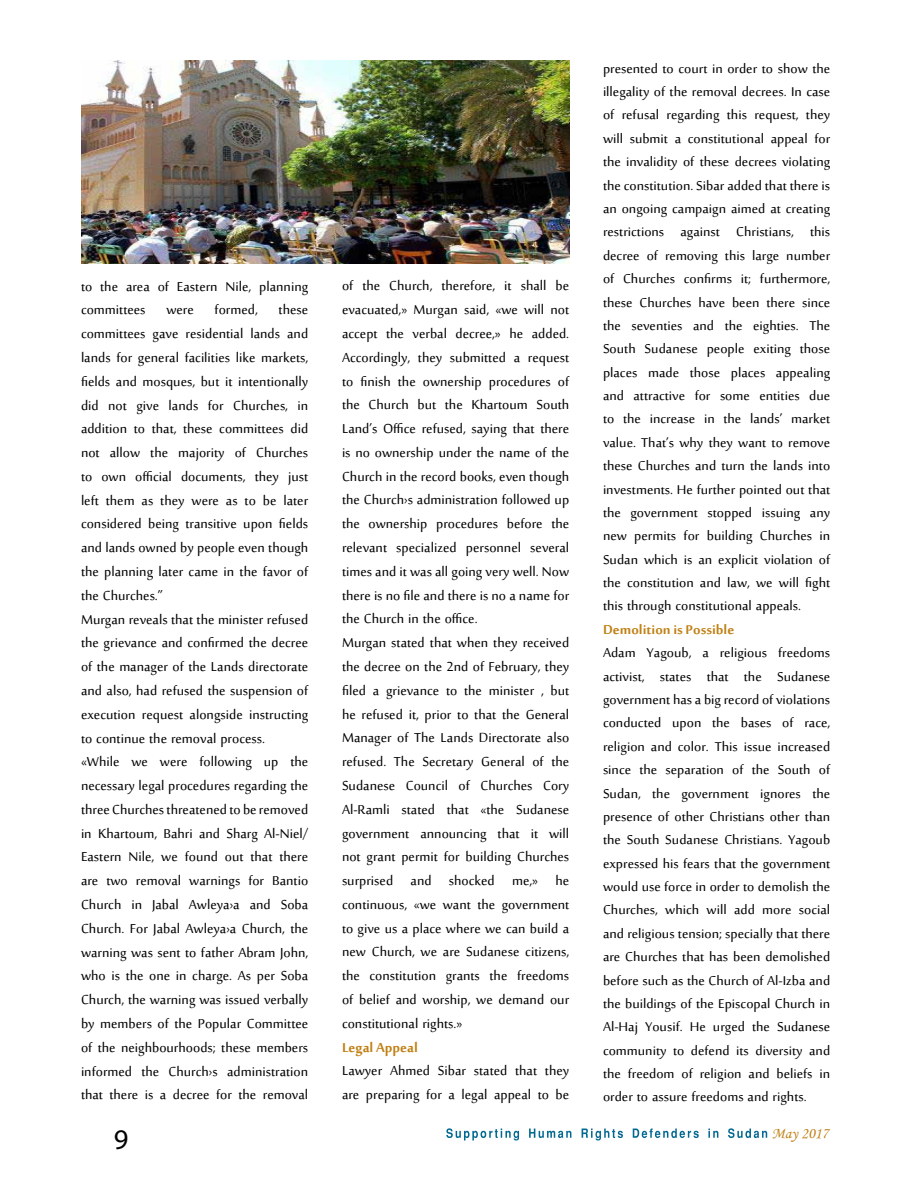
<style>
.page{position:relative;width:918px;height:1188px;background:#fff}
.page>*{position:absolute;margin:0;border:0;box-sizing:border-box;transform-origin:0 0}
.t1{font:28.5px "Myriad Pro";color:#000}
.t2{font:17.85px/23.9px "Sakkal Majalla";color:#000}
.t3{font:700 17.85px "Sakkal Majalla";color:#c08014}
.t4{font:17.55px/23.4px "Sakkal Majalla";color:#000;text-align:justify}
.t5{font:700 17.55px "Sakkal Majalla";color:#c08014}
.t6{font:15.6px "Monotype Corsiva";color:#c08016}
</style>
<div class="page">
<svg style="left:446px;top:1128px;width:321px;height:13px"></svg>
<img style="left:81px;top:61px;width:488px;height:203px">
<p class="t2" style="left:81px;top:275px;width:229px">to the area of Eastern Nile, planning committees were formed, these committees gave residential lands and lands for general facilities like markets, fields and mosques, but it intentionally did not give lands for Churches, in addition to that, these committees did not allow the majority of Churches to own official documents, they just left them as they were as to be later considered being transitive upon fields and lands owned by people even though the planning later came in the favor of the Churches.”<br>Murgan reveals that the minister refused the grievance and confirmed the decree of the manager of the Lands directorate and also, had refused the suspension of execution request alongside instructing to continue the removal process.<br>«While we were following up the necessary legal procedures regarding the three Churches threatened to be removed in Khartoum, Bahri and Sharg Al-Niel/ Eastern Nile, we found out that there are two removal warnings for Bantio Church in Jabal Awleya›a and Soba Church. For Jabal Awleya›a Church, the warning was sent to father Abram John, who is the one in charge. As per Soba Church, the warning was issued verbally by members of the Popular Committee of the neighbourhoods; these members informed the Church›s administration that there is a decree for the removal</p>
<p class="t2" style="left:342px;top:275px;width:229px">of the Church, therefore, it shall be evacuated,» Murgan said, «we will not accept the verbal decree,» he added.<br>Accordingly, they submitted a request to finish the ownership procedures of the Church but the Khartoum South Land’s Office refused, saying that there is no ownership under the name of the Church in the record books, even though the Church›s administration followed up the ownership procedures before the relevant specialized personnel several times and it was all going very well. Now there is no file and there is no a name for the Church in the office.<br>Murgan stated that when they received the decree on the 2nd of February, they filed a grievance to the minister , but he refused it, prior to that the General Manager of The Lands Directorate also refused. The Secretary General of the Sudanese Council of Churches Cory Al-Ramli stated that «the Sudanese government announcing that it will not grant permit for building Churches surprised and shocked me,» he continuous, «we want the government to give us a place where we can build a new Church, we are Sudanese citizens, the constitution grants the freedoms of belief and worship, we demand our constitutional rights.»</p>
<p class="t3" style="left:342px;top:1037px;width:77px">Legal Appeal</p>
<p class="t2" style="left:342px;top:1060px;width:229px">Lawyer Ahmed Sibar stated that they are preparing for a legal appeal to be</p>
<p class="t4" style="left:603px;top:58px;width:229px">presented to court in order to show the illegality of the removal decrees. In case of refusal regarding this request, they will submit a constitutional appeal for the invalidity of these decrees violating the constitution. Sibar added that there is an ongoing campaign aimed at creating restrictions against Christians, this decree of removing this large number of Churches confirms it; furthermore, these Churches have been there since the seventies and the eighties. The South Sudanese people exiting those places made those places appealing and attractive for some entities due to the increase in the lands’ market value. That’s why they want to remove these Churches and turn the lands into investments. He further pointed out that the government stopped issuing any new permits for building Churches in Sudan which is an explicit violation of the constitution and law, we will fight this through constitutional appeals.</p>
<p class="t5" style="left:603px;top:620px;width:133px">Demolition is Possible</p>
<p class="t4" style="left:603px;top:642px;width:229px">Adam Yagoub, a religious freedoms activist, states that the Sudanese government has a big record of violations conducted upon the bases of race, religion and color. This issue increased since the separation of the South of Sudan, the government ignores the presence of other Christians other than the South Sudanese Christians. Yagoub expressed his fears that the government would use force in order to demolish the Churches, which will add more social and religious tension; specially that there are Churches that has been demolished before such as the Church of Al-Izba and the buildings of the Episcopal Church in Al-Haj Yousif. He urged the Sudanese community to defend its diversity and the freedom of religion and beliefs in order to assure freedoms and rights.</p>
<h1 class="t1" style="left:114px;top:1122px;width:16px">9</h1>
<p class="t6" style="left:772px;top:1124px;width:58px">May 2017</p>
</div>
